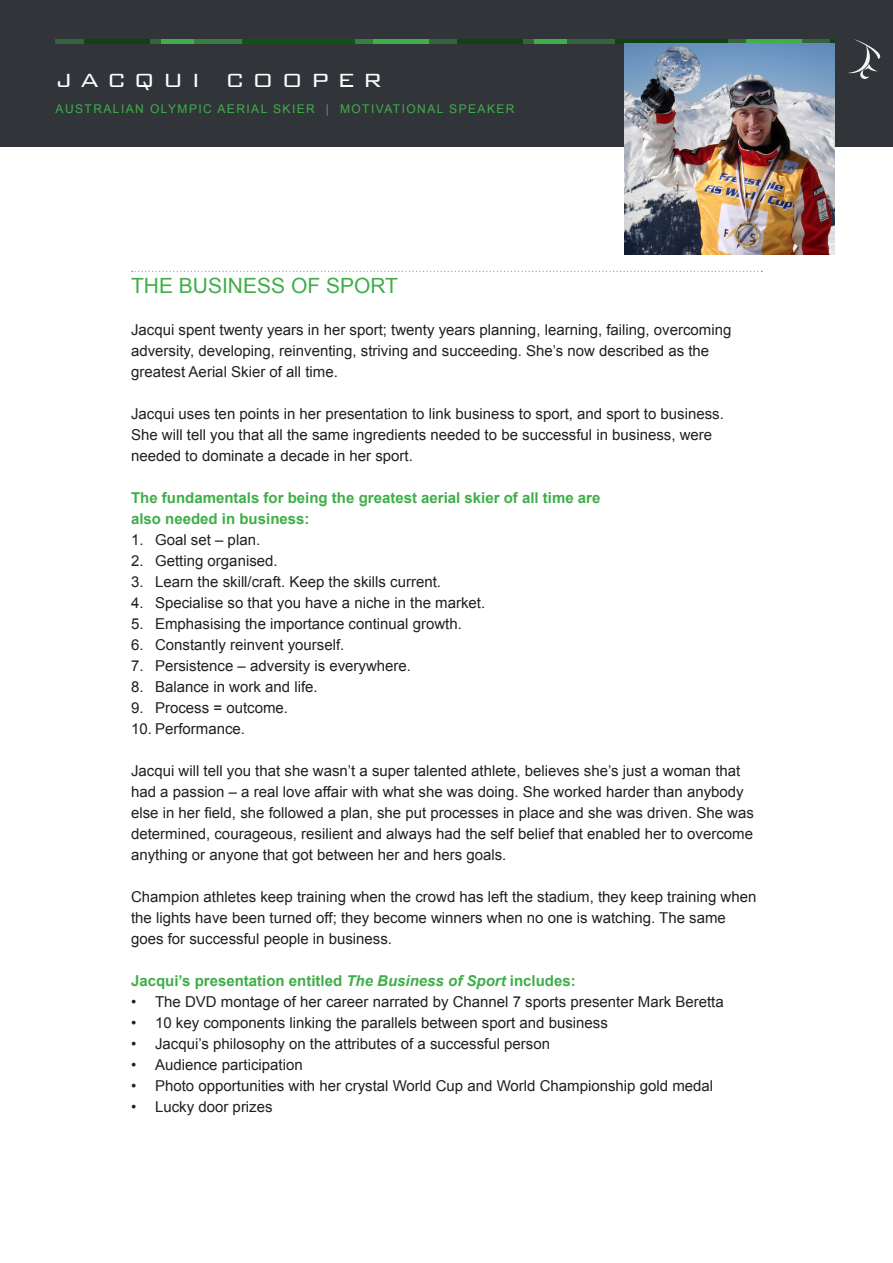
<style>
.page{position:relative;width:893px;height:1263px;background:#fff}
.page>*{position:absolute;margin:0;border:0;box-sizing:border-box;transform-origin:0 0}
.t1{font:300 25.5px "Bank Gothic";letter-spacing:.3em;color:#fff}
.t2{font:21px "Arial";color:#40ae49}
.t3{font:15px/21px "Arial";color:#231f20}
.t4{font:700 15px/21px "Arial";color:#40ae49}
.t5{font:12px "Arial";letter-spacing:.12em;color:#40ae49}
.s1{color:#808285}
.s2{font-style:italic}
</style>
<div class="page">
<div style="left:0;top:0;width:893px;height:146px;background:#31353a"></div>
<hr style="left:801px;top:39px;width:34px;height:4px;background:#36643f">
<svg style="left:830px;top:39px;width:5px;height:4px"></svg>
<hr style="left:55px;top:39px;width:128px;height:4px;background:#36643f">
<hr style="left:84px;top:39px;width:66px;height:4px;background:#0d4412">
<hr style="left:161px;top:39px;width:32px;height:4px;background:#40ae49">
<hr style="left:428px;top:39px;width:128px;height:4px;background:#36643f">
<hr style="left:457px;top:39px;width:66px;height:4px;background:#0d4412">
<hr style="left:534px;top:39px;width:32px;height:4px;background:#40ae49">
<hr style="left:566px;top:39px;width:217px;height:4px;background:#36643f">
<hr style="left:615px;top:39px;width:113px;height:4px;background:#0d4412">
<hr style="left:746px;top:39px;width:55px;height:4px;background:#40ae49">
<hr style="left:193px;top:39px;width:217px;height:4px;background:#3a7d43">
<hr style="left:242px;top:39px;width:113px;height:4px;background:#0e5513">
<hr style="left:373px;top:39px;width:55px;height:4px;background:#40ae49">
<svg style="left:848px;top:39px;width:33px;height:40px"></svg>
<svg style="left:132px;top:271px;width:630px;height:1px"></svg>
<img style="left:624px;top:43px;width:211px;height:211px">
<p class="t1" style="left:56px;top:61px;width:328px">JACQUI COOPER</p>
<p class="t5" style="left:56px;top:101px;width:460px">AUSTRALIAN OLYMPIC AERIAL SKIER <span class="s1">|</span> MOTIVATIONAL SPEAKER</p>
<p class="t2" style="left:131px;top:272px;width:268px">THE BUSINESS OF SPORT</p>
<p class="t3" style="left:131px;top:319px;width:602px">Jacqui spent twenty years in her sport; twenty years planning, learning, failing, overcoming adversity, developing, reinventing, striving and succeeding. She’s now described as the greatest Aerial Skier of all time.</p>
<p class="t3" style="left:131px;top:403px;width:594px">Jacqui uses ten points in her presentation to link business to sport, and sport to business.<br>She will tell you that all the same ingredients needed to be successful in business, were needed to dominate a decade in her sport.</p>
<p class="t4" style="left:131px;top:488px;width:471px">The fundamentals for being the greatest aerial skier of all time are also needed in business:</p>
<p class="t3" style="left:131px;top:529px;width:131px">1. Goal set – plan.</p>
<p class="t3" style="left:131px;top:550px;width:148px">2. Getting organised.</p>
<p class="t3" style="left:131px;top:571px;width:311px">3. Learn the skill/craft. Keep the skills current.</p>
<p class="t3" style="left:131px;top:592px;width:356px">4. Specialise so that you have a niche in the market.</p>
<p class="t3" style="left:131px;top:613px;width:332px">5. Emphasising the importance continual growth.</p>
<p class="t3" style="left:131px;top:634px;width:215px">6. Constantly reinvent yourself.</p>
<p class="t3" style="left:131px;top:655px;width:281px">7. Persistence – adversity is everywhere.</p>
<p class="t3" style="left:131px;top:676px;width:188px">8. Balance in work and life.</p>
<p class="t3" style="left:131px;top:697px;width:158px">9. Process = outcome.</p>
<p class="t3" style="left:131px;top:718px;width:116px">10. Performance.</p>
<p class="t3" style="left:131px;top:760px;width:624px">Jacqui will tell you that she wasn’t a super talented athlete, believes she’s just a woman that had a passion – a real love affair with what she was doing. She worked harder than anybody else in her field, she followed a plan, she put processes in place and she was driven. She was determined, courageous, resilient and always had the self belief that enabled her to overcome anything or anyone that got between her and hers goals.</p>
<p class="t3" style="left:131px;top:886px;width:627px">Champion athletes keep training when the crowd has left the stadium, they keep training when the lights have been turned off; they become winners when no one is watching. The same goes for successful people in business.</p>
<p class="t4" style="left:131px;top:971px;width:446px">Jacqui’s presentation entitled <span class="s2">The Business of Sport</span> includes:</p>
<p class="t3" style="left:131px;top:991px;width:594px">• The DVD montage of her career narrated by Channel 7 sports presenter Mark Beretta</p>
<p class="t3" style="left:131px;top:1012px;width:478px">• 10 key components linking the parallels between sport and business</p>
<p class="t3" style="left:131px;top:1033px;width:420px">• Jacqui’s philosophy on the attributes of a successful person</p>
<p class="t3" style="left:131px;top:1054px;width:173px">• Audience participation</p>
<p class="t3" style="left:131px;top:1075px;width:584px">• Photo opportunities with her crystal World Cup and World Championship gold medal</p>
<p class="t3" style="left:131px;top:1096px;width:143px">• Lucky door prizes</p>
</div>
